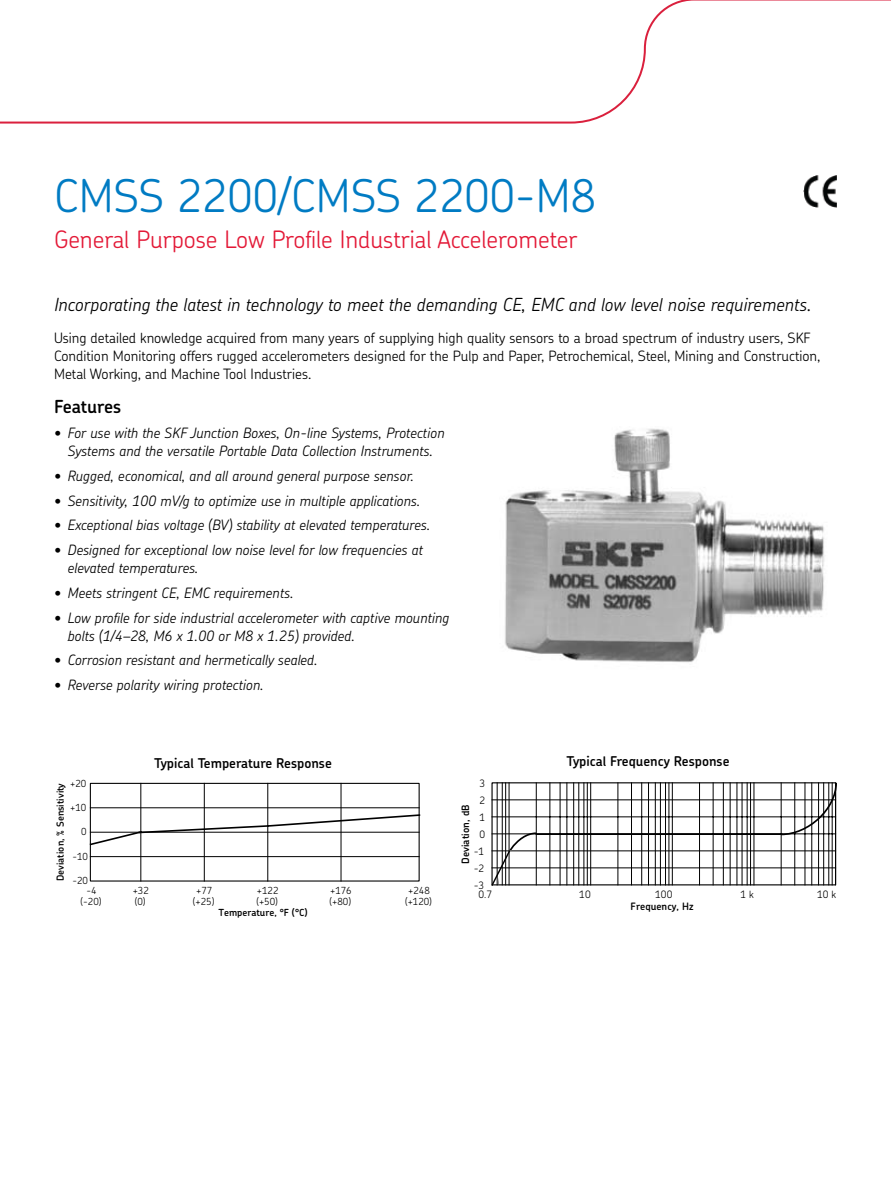
<style>
.page{position:relative;width:891px;height:1188px;background:#fff}
.page>*{position:absolute;margin:0;border:0;box-sizing:border-box;transform-origin:0 0}
.t1{font:300 45px "SKF Chevin";color:#007bc3}
.t2{font:300 24px "SKF Chevin";color:#e31937}
.t3{font:italic 300 18px "SKF Chevin";color:#000}
.t4{font:600 18px "SKF Chevin";letter-spacing:-.005em;color:#000}
.t5{font:600 16.95px "Chevin";color:#000}
.t6{font:600 16.35px "Chevin";color:#000}
.t7{font:italic 300 14.25px/18px "SKF Chevin";color:#000}
.t8{font:300 14.25px/18px "SKF Chevin";color:#000}
.t9{font:600 13.5px "SKF Chevin";color:#000}
.t10{font:600 10.2px "Chevin";color:#000}
.t11{font:300 10.2px/17px "Chevin";color:#000;text-align:center}
.t12{font:300 9.75px "Chevin";color:#000}
.t13{font:600 9.75px "Chevin";color:#000}
</style>
<div class="page">
<svg style="left:0;top:0;width:890px;height:124px"></svg>
<hr style="left:268px;top:783px;width:1px;height:98px;background:#000">
<hr style="left:204px;top:783px;width:1px;height:98px;background:#000">
<hr style="left:141px;top:783px;width:1px;height:98px;background:#000">
<hr style="left:341px;top:783px;width:1px;height:98px;background:#000">
<div style="left:90px;top:783px;width:330px;height:99px;border:1px solid #000"></div>
<hr style="left:90px;top:808px;width:329px;height:1px;background:#000">
<hr style="left:90px;top:856px;width:329px;height:1px;background:#000">
<svg style="left:89px;top:813px;width:332px;height:33px"></svg>
<svg style="left:491px;top:782px;width:346px;height:104px"></svg>
<div style="left:491px;top:782px;width:345px;height:103px;border:1px solid #000"></div>
<hr style="left:492px;top:851px;width:344px;height:1px;background:#000">
<hr style="left:492px;top:868px;width:344px;height:1px;background:#000">
<img style="left:505px;top:428px;width:320px;height:235px">
<img style="left:803px;top:175px;width:34px;height:33px">
<div style="left:0;top:23px;width:395px;height:84px;background:#fff"></div>
<h1 class="t1" style="left:54px;top:166px;width:544px">CMSS 2200/CMSS 2200-M8</h1>
<h2 class="t2" style="left:54px;top:224px;width:525px">General Purpose Low Profile Industrial Accelerometer</h2>
<p class="t3" style="left:54px;top:293px;width:759px">Incorporating the latest in technology to meet the demanding CE, EMC and low level noise requirements.</p>
<p class="t8" style="left:54px;top:329px;width:768px">Using detailed knowledge acquired from many years of supplying high quality sensors to a broad spectrum of industry users, SKF<br>Condition Monitoring offers rugged accelerometers designed for the Pulp and Paper, Petrochemical, Steel, Mining and Construction,<br>Metal Working, and Machine Tool Industries.</p>
<p class="t4" style="left:54px;top:395px;width:69px">Features</p>
<p class="t7" style="left:54px;top:424px;width:392px;text-align:center">• For use with the SKF Junction Boxes, On-line Systems, Protection<br>Systems and the versatile Portable Data Collection Instruments.</p>
<p class="t7" style="left:54px;top:467px;width:362px">• Rugged, economical, and all around general purpose sensor.</p>
<p class="t7" style="left:54px;top:491px;width:368px">• Sensitivity, 100 mV/g to optimize use in multiple applications.</p>
<p class="t7" style="left:54px;top:516px;width:378px">• Exceptional bias voltage (BV) stability at elevated temperatures.</p>
<p class="t7" style="left:68px;top:541px;width:357px;text-indent:-13px">• Designed for exceptional low noise level for low frequencies at elevated temperatures.</p>
<p class="t7" style="left:54px;top:584px;width:241px">• Meets stringent CE, EMC requirements.</p>
<p class="t7" style="left:68px;top:608px;width:383px;text-indent:-13px">• Low profile for side industrial accelerometer with captive mounting bolts (1/4–28, M6 x 1.00 or M8 x 1.25) provided.</p>
<p class="t7" style="left:54px;top:651px;width:265px">• Corrosion resistant and hermetically sealed.</p>
<p class="t7" style="left:54px;top:676px;width:211px">• Reverse polarity wiring protection.</p>
<p class="t9" style="left:154px;top:754px;width:179px">Typical Temperature Response</p>
<p class="t6" style="left:145px;top:756px;width:222px">Typical Temperature Response</p>
<p class="t9" style="left:567px;top:753px;width:164px">Typical Frequency Response</p>
<p class="t5" style="left:564px;top:754px;width:210px">Typical Frequency Response</p>
<p class="t12" style="left:70px;top:777px;width:18px">+20</p>
<p class="t12" style="left:70px;top:801px;width:18px">+10</p>
<p class="t12" style="left:81px;top:826px;width:7px">0</p>
<p class="t12" style="left:72px;top:850px;width:17px">-10</p>
<p class="t12" style="left:72px;top:875px;width:17px">-20</p>
<p class="t13" style="left:54px;top:881px;width:99px;rotate:-90deg">Deviation, % Sensitivity</p>
<p class="t12" style="left:87px;top:884px;width:12px">-4</p>
<p class="t12" style="left:133px;top:884px;width:18px">+32</p>
<p class="t12" style="left:196px;top:884px;width:18px">+77</p>
<p class="t12" style="left:257px;top:884px;width:23px">+122</p>
<p class="t12" style="left:330px;top:884px;width:23px">+176</p>
<p class="t12" style="left:408px;top:884px;width:23px">+248</p>
<p class="t12" style="left:81px;top:895px;width:22px">(-20)</p>
<p class="t12" style="left:135px;top:895px;width:12px">(0)</p>
<p class="t12" style="left:193px;top:895px;width:23px">(+25)</p>
<p class="t12" style="left:256px;top:895px;width:23px">(+50)</p>
<p class="t12" style="left:330px;top:895px;width:23px">(+80)</p>
<p class="t12" style="left:405px;top:895px;width:28px">(+120)</p>
<p class="t13" style="left:218px;top:906px;width:91px">Temperature, °F (°C)</p>
<p class="t11" style="left:474px;top:774px;width:13px">3<br>2<br>1<br>0 -1 -2 -3</p>
<p class="t10" style="left:459px;top:864px;width:61px;rotate:-90deg">Deviation, dB</p>
<p class="t11" style="left:478px;top:886px;width:15px">0.7</p>
<p class="t11" style="left:579px;top:886px;width:13px">10</p>
<p class="t11" style="left:655px;top:886px;width:19px">100</p>
<p class="t11" style="left:741px;top:886px;width:15px">1 k</p>
<p class="t11" style="left:817px;top:886px;width:20px">10 k</p>
<p class="t10" style="left:631px;top:900px;width:64px">Frequency, Hz</p>
</div>
